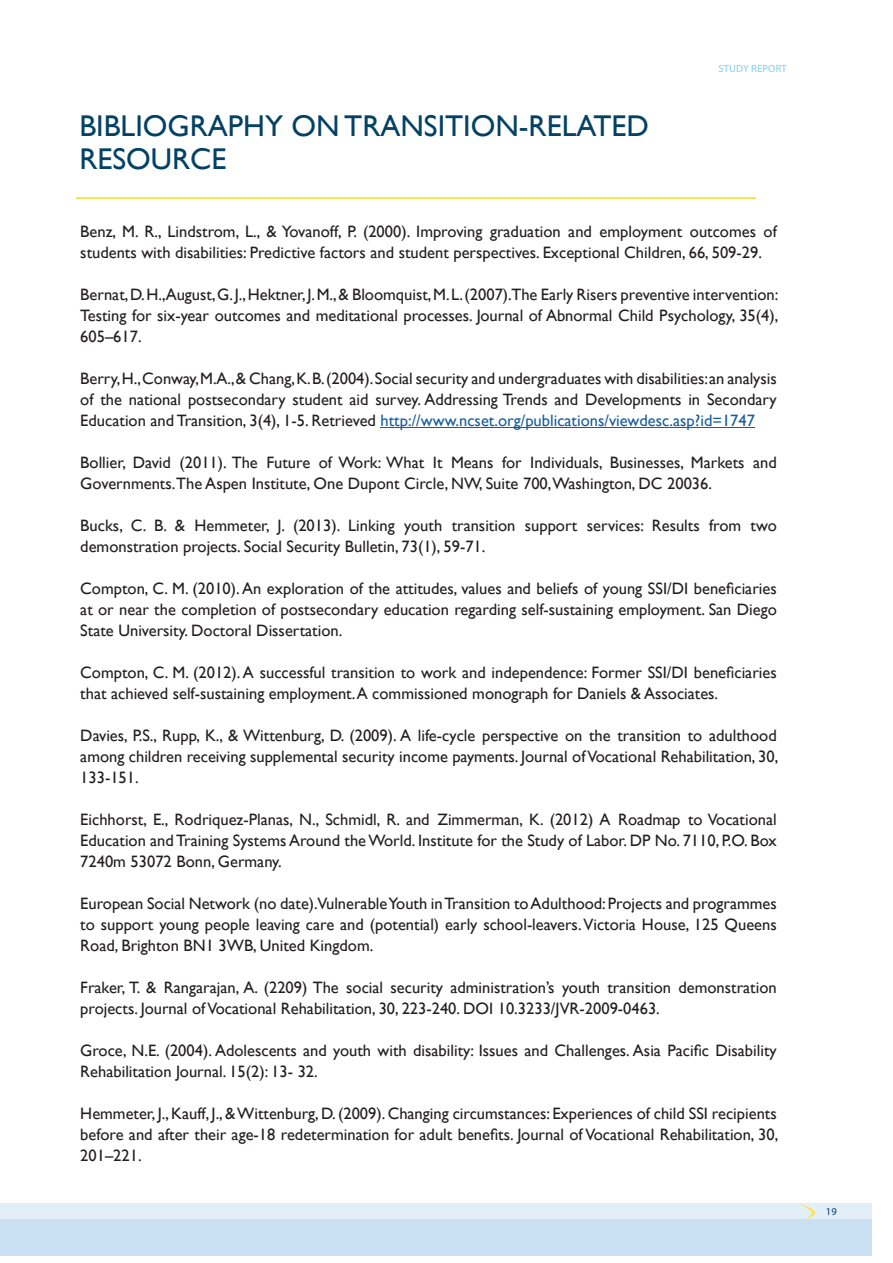
<style>
.page{position:relative;width:893px;height:1263px;background:#fff}
.page>*{position:absolute;margin:0;border:0;box-sizing:border-box;transform-origin:0 0}
.t1{font:30px/33px "Gill Sans";color:#034165}
.t2{font:16.5px/21px "Gill Sans";color:#231f20;text-align:justify}
.t3{font:10.5px "Myriad Pro";letter-spacing:.02em;color:#7ed0ed}
.t4{font:10.5px "Myriad Pro";color:#034165}
.s1{color:#175d9e}
</style>
<div class="page">
<hr style="left:381px;top:427px;width:374px;height:1px;background:#175d9e">
<hr style="left:77px;top:197px;width:679px;height:2px;background:#ffe152">
<div style="left:0;top:1203px;width:872px;height:16px;background:#e3eff8"></div>
<div style="left:0;top:1219px;width:872px;height:36px;background:#cae1f3"></div>
<svg style="left:800px;top:1203px;width:16px;height:17px"></svg>
<h1 class="t1" style="left:79px;top:109px;width:571px">BIBLIOGRAPHY ON TRANSITION-RELATED<br>RESOURCE</h1>
<p class="t3" style="left:718px;top:62px;width:70px">STUDY REPORT</p>
<p class="t2" style="left:80px;top:221px;width:698px">Benz, M. R., Lindstrom, L., &amp; Yovanoff, P. (2000). Improving graduation and employment outcomes of students with disabilities: Predictive factors and student perspectives. Exceptional Children, 66, 509-29.</p>
<p class="t2" style="left:80px;top:284px;width:700px">Bernat, D. H.,August, G. J., Hektner, J. M., &amp; Bloomquist, M. L. (2007).The Early Risers preventive intervention:<br>Testing for six-year outcomes and meditational processes. Journal of Abnormal Child Psychology, 35(4), 605–617.</p>
<p class="t2" style="left:80px;top:368px;width:698px">Berry, H., Conway, M.A., &amp; Chang, K. B. (2004). Social security and undergraduates with disabilities: an analysis of the national postsecondary student aid survey. Addressing Trends and Developments in Secondary Education and Transition, 3(4), 1-5. Retrieved <span class="s1">http://www.ncset.org/publications/viewdesc.asp?id=1747</span></p>
<p class="t2" style="left:80px;top:452px;width:698px">Bollier, David (2011). The Future of Work: What It Means for Individuals, Businesses, Markets and<br>Governments.The Aspen Institute, One Dupont Circle, NW, Suite 700,Washington, DC 20036.</p>
<p class="t2" style="left:80px;top:515px;width:698px">Bucks, C. B. &amp; Hemmeter, J. (2013). Linking youth transition support services: Results from two demonstration projects. Social Security Bulletin, 73(1), 59-71.</p>
<p class="t2" style="left:80px;top:578px;width:698px">Compton, C. M. (2010). An exploration of the attitudes, values and beliefs of young SSI/DI beneficiaries at or near the completion of postsecondary education regarding self-sustaining employment. San Diego State University. Doctoral Dissertation.</p>
<p class="t2" style="left:80px;top:662px;width:698px">Compton, C. M. (2012). A successful transition to work and independence: Former SSI/DI beneficiaries that achieved self-sustaining employment. A commissioned monograph for Daniels &amp; Associates.</p>
<p class="t2" style="left:80px;top:725px;width:700px">Davies, P.S., Rupp, K., &amp; Wittenburg, D. (2009). A life-cycle perspective on the transition to adulthood among children receiving supplemental security income payments. Journal of Vocational Rehabilitation, 30, 133-151.</p>
<p class="t2" style="left:80px;top:809px;width:698px">Eichhorst, E., Rodriquez-Planas, N., Schmidl, R. and Zimmerman, K. (2012) A Roadmap to Vocational Education and Training Systems Around the World. Institute for the Study of Labor. DP No. 7110, P.O. Box 7240m 53072 Bonn, Germany.</p>
<p class="t2" style="left:80px;top:893px;width:698px">European Social Network (no date).Vulnerable Youth in Transition to Adulthood: Projects and programmes to support young people leaving care and (potential) early school-leavers. Victoria House, 125 Queens Road, Brighton BN1 3WB, United Kingdom.</p>
<p class="t2" style="left:80px;top:977px;width:698px">Fraker, T. &amp; Rangarajan, A. (2209) The social security administration’s youth transition demonstration projects. Journal of Vocational Rehabilitation, 30, 223-240. DOI 10.3233/JVR-2009-0463.</p>
<p class="t2" style="left:80px;top:1040px;width:698px">Groce, N.E. (2004). Adolescents and youth with disability: Issues and Challenges. Asia Pacific Disability<br>Rehabilitation Journal. 15(2): 13- 32.</p>
<p class="t2" style="left:80px;top:1103px;width:700px">Hemmeter, J., Kauff, J., &amp; Wittenburg, D. (2009). Changing circumstances: Experiences of child SSI recipients before and after their age-18 redetermination for adult benefits. Journal of Vocational Rehabilitation, 30, 201–221.</p>
<p class="t4" style="left:826px;top:1205px;width:12px">19</p>
</div>
